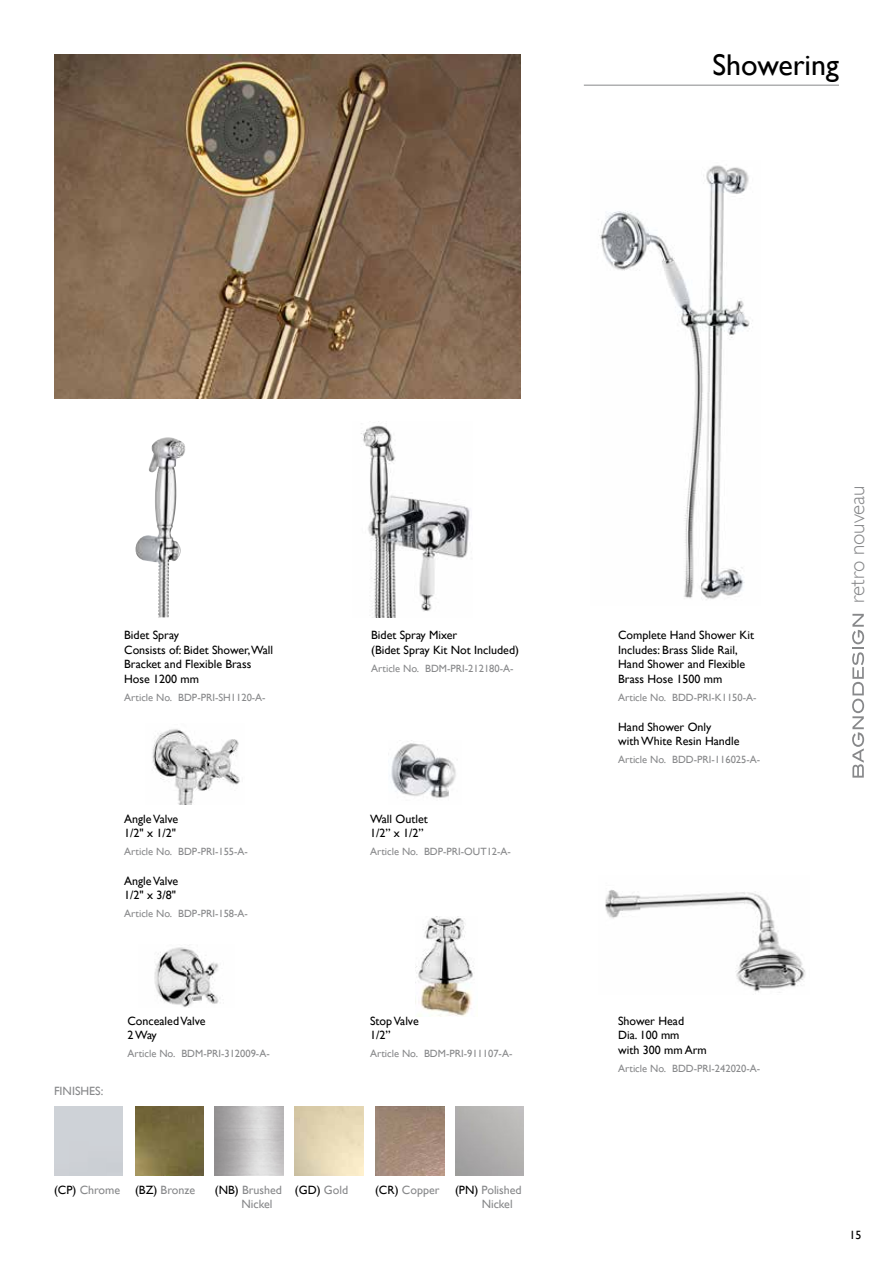
<style>
.page{position:relative;width:893px;height:1263px;background:#fff}
.page>*{position:absolute;margin:0;border:0;box-sizing:border-box;transform-origin:0 0}
.t1{font:30px "Gill Sans";color:#000}
.t2{font:300 21px "Gill Sans";color:#87888a}
.t3{font:12px/14.4px "Gill Sans";color:#000}
.t4{font:12px/14.4px "Gill Sans";color:#87888a}
.t5{font:10.5px "Gill Sans";color:#87888a}
.s1{color:#000}
.s2{color:#87888a}
</style>
<div class="page">
<svg style="left:852px;top:614px;width:12px;height:164px"></svg>
<hr style="left:584px;top:85px;width:255px;height:1px;background:#87888a">
<img style="left:599px;top:165px;width:151px;height:435px">
<img style="left:605px;top:890px;width:200px;height:103px">
<img style="left:135px;top:438px;width:34px;height:179px">
<img style="left:152px;top:729px;width:88px;height:76px">
<img style="left:391px;top:741px;width:65px;height:57px">
<img style="left:416px;top:916px;width:58px;height:100px">
<img style="left:361px;top:425px;width:109px;height:193px">
<img style="left:154px;top:947px;width:65px;height:60px">
<svg style="left:193px;top:996px;width:9px;height:5px"></svg>
<img style="left:54px;top:54px;width:467px;height:345px">
<img style="left:135px;top:1106px;width:69px;height:69px">
<img style="left:375px;top:1106px;width:69px;height:69px">
<h1 class="t1" style="left:712px;top:47px;width:128px">Showering</h1>
<p class="t3" style="left:124px;top:628px;width:151px">Bidet Spray<br>Consists of: Bidet Shower,Wall<br>Bracket and Flexible Brass<br>Hose 1200 mm</p>
<p class="t5" style="left:124px;top:691px;width:143px">Article No. BDP-PRI-SH1120-A-</p>
<p class="t3" style="left:124px;top:811px;width:56px">Angle Valve<br>1/2" x 1/2"</p>
<p class="t5" style="left:124px;top:845px;width:125px">Article No. BDP-PRI-155-A-</p>
<p class="t3" style="left:124px;top:873px;width:56px">Angle Valve<br>1/2" x 3/8"</p>
<p class="t5" style="left:124px;top:907px;width:125px">Article No. BDP-PRI-158-A-</p>
<p class="t4" style="left:54px;top:1083px;width:51px">FINISHES:</p>
<p class="t3" style="left:127px;top:1013px;width:80px">Concealed Valve<br>2 Way</p>
<p class="t5" style="left:127px;top:1047px;width:144px">Article No. BDM-PRI-312009-A-</p>
<p class="t3" style="left:371px;top:628px;width:149px">Bidet Spray Mixer<br>(Bidet Spray Kit Not Included)</p>
<p class="t5" style="left:371px;top:662px;width:144px">Article No. BDM-PRI-212180-A-</p>
<p class="t3" style="left:370px;top:811px;width:59px">Wall Outlet<br>1/2” x 1/2”</p>
<p class="t5" style="left:370px;top:845px;width:142px">Article No. BDP-PRI-OUT12-A-</p>
<p class="t3" style="left:370px;top:1013px;width:50px">Stop Valve<br>1/2”</p>
<p class="t5" style="left:370px;top:1047px;width:144px">Article No. BDM-PRI-911107-A-</p>
<p class="t4" style="left:54px;top:1182px;width:143px"><span class="s1">(CP)</span> Chrome <span class="s1">(BZ)</span> Bronze</p>
<p class="t3" style="left:295px;top:1182px;width:55px">(GD) <span class="s2">Gold</span></p>
<p class="t4" style="left:375px;top:1182px;width:66px"><span class="s1">(CR)</span> Copper</p>
<p class="t4" style="left:482px;top:1182px;width:42px;text-indent:-27px"><span class="s1">(PN)</span> Polished<br>Nickel</p>
<p class="t4" style="left:242px;top:1182px;width:42px;text-indent:-27px"><span class="s1">(NB)</span> Brushed<br>Nickel</p>
<p class="t3" style="left:618px;top:628px;width:137px">Complete Hand Shower Kit<br>Includes: Brass Slide Rail,<br>Hand Shower and Flexible<br>Brass Hose 1500 mm</p>
<p class="t5" style="left:618px;top:691px;width:140px">Article No. BDD-PRI-K1150-A-</p>
<p class="t3" style="left:618px;top:720px;width:123px">Hand Shower Only<br>with White Resin Handle</p>
<p class="t5" style="left:618px;top:754px;width:144px">Article No. BDD-PRI-116025-A-</p>
<h2 class="t2" style="left:845px;top:603px;width:119px;rotate:-90deg">retro nouveau</h2>
<p class="t3" style="left:618px;top:1013px;width:90px">Shower Head<br>Dia. 100 mm<br>with 300 mm Arm</p>
<p class="t5" style="left:618px;top:1062px;width:144px">Article No. BDD-PRI-242020-A-</p>
<p class="t3" style="left:850px;top:1228px;width:13px">15</p>
</div>
